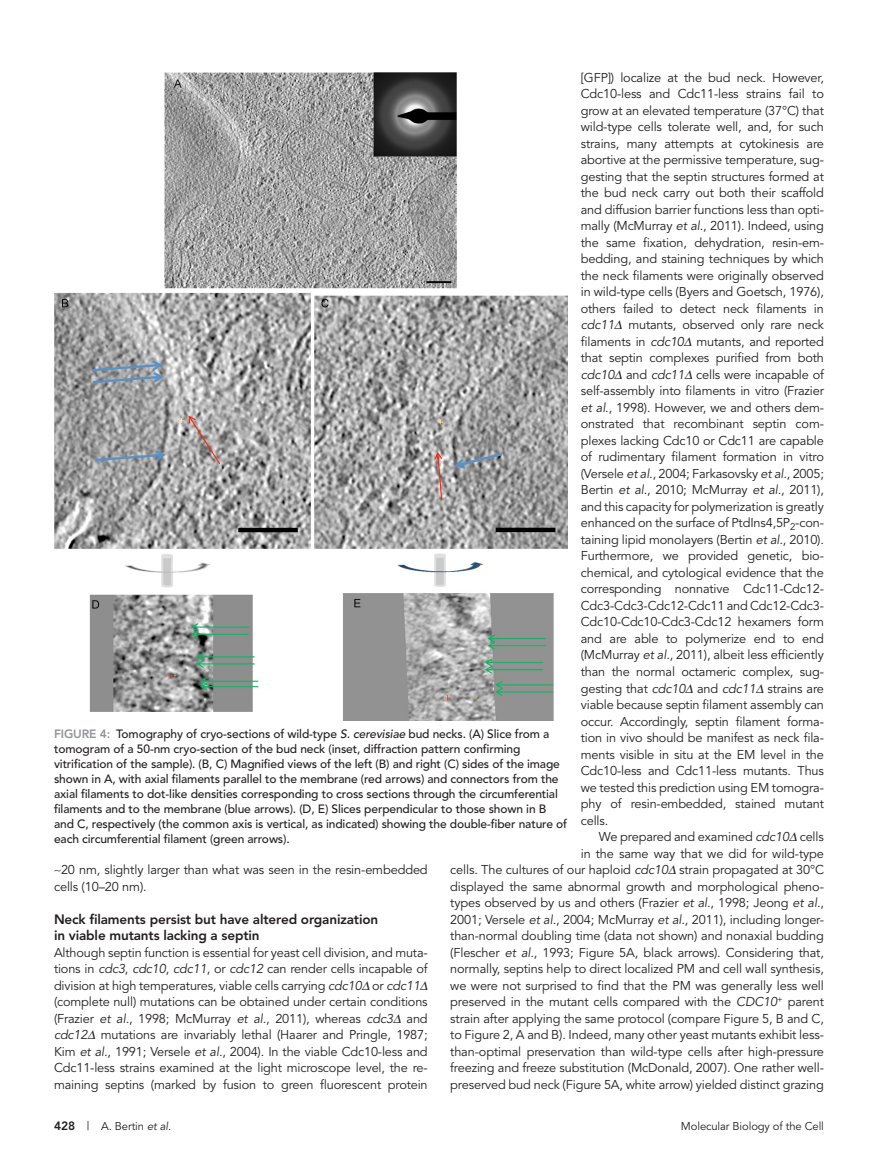
<style>
.page{position:relative;width:878px;height:1175px;background:#fff}
.page>*{position:absolute;margin:0;border:0;box-sizing:border-box;transform-origin:0 0}
.t1{font:800 13.5px/16.5px "Avenir";letter-spacing:-.01em;color:#231f20}
.ParaFL{font:12.75px/16.5px "Avenir";letter-spacing:-.015em;color:#231f20;text-align:justify}
.Para{font:12.75px/16.5px "Avenir";letter-spacing:-.01em;color:#231f20;text-align:right}
.FigCaption{font:500 12px/15px "Avenir";letter-spacing:-.01em;color:#231f20}
.t2{font:11.25px "Avenir";letter-spacing:-.01em;color:#231f20}
.s1{font-style:italic}
.s2{font-weight:800;color:#939598}
.s3{font-weight:800;font-size:12px}
.s4{font-size:12px}
</style>
<div class="page">
<img style="left:54px;top:72px;width:513px;height:648px">
<p class="ParaFL" style="left:580px;top:69px;width:245px">[GFP]) localize at the bud neck. However, Cdc10-less and Cdc11-less strains fail to grow at an elevated temperature (37°C) that wild-type cells tolerate well, and, for such strains, many attempts at cytokinesis are abortive at the permissive temperature, sug&shy;gesting that the septin structures formed at the bud neck carry out both their scaffold and diffusion barrier functions less than opti&shy;mally (McMurray <span class="s1">et al.</span>, 2011). Indeed, using the same fixation, dehydration, resin-em&shy;bedding, and staining techniques by which the neck filaments were originally observed in wild-type cells (Byers and Goetsch, 1976), others failed to detect neck filaments in <span class="s1">cdc11</span> mutants, observed only rare neck filaments in <span class="s1">cdc10</span> mutants, and reported that septin complexes purified from both <span class="s1">cdc10</span> and <span class="s1">cdc11</span> cells were incapable of self-assembly into filaments in vitro (Frazier <span class="s1">et al</span>., 1998). However, we and others dem&shy;onstrated that recombinant septin com&shy;plexes lacking Cdc10 or Cdc11 are capable of rudimentary filament formation in vitro (Versele <span class="s1">et al.</span>, 2004; Farkasovsky <span class="s1">et al.</span>, 2005; Bertin <span class="s1">et al.</span>, 2010; McMurray <span class="s1">et al.</span>, 2011), and this capacity for polymerization is greatly enhanced on the surface of PtdIns4,5P<sub>2</sub>-con&shy;taining lipid monolayers (Bertin <span class="s1">et al.</span>, 2010).<br>Furthermore, we provided genetic, bio&shy;chemical, and cytological evidence that the corresponding nonnative Cdc11-Cdc12- Cdc3-Cdc3-Cdc12-Cdc11 and Cdc12-Cdc3- Cdc10-Cdc10-Cdc3-Cdc12 hexamers form and are able to polymerize end to end (McMurray <span class="s1">et al.</span>, 2011), albeit less efficiently than the normal octameric complex, sug&shy;gesting that <span class="s1">cdc10</span> and <span class="s1">cdc11</span> strains are viable because septin filament assembly can occur. Accordingly, septin filament forma&shy;tion in vivo should be manifest as neck fila&shy;ments visible in situ at the EM level in the Cdc10-less and Cdc11-less mutants. Thus we tested this prediction using EM tomogra&shy;phy of resin-embedded, stained mutant cells.</p>
<p class="Para" style="left:450px;top:828px;width:375px">We prepared and examined <span class="s1">cdc10</span> cells<br>in the same way that we did for wild-type<br>cells. The cultures of our haploid <span class="s1">cdc10</span> strain propagated at 30°C displayed the same abnormal growth and morphological pheno&shy;types observed by us and others (Frazier <span class="s1">et al.</span>, 1998; Jeong <span class="s1">et al.</span>, 2001; Versele <span class="s1">et al.</span>, 2004; McMurray <span class="s1">et al.</span>, 2011), including longer&shy;than-normal doubling time (data not shown) and nonaxial budding (Flescher <span class="s1">et al.</span>, 1993; Figure 5A, black arrows). Considering that, normally, septins help to direct localized PM and cell wall synthesis, we were not surprised to find that the PM was generally less well preserved in the mutant cells compared with the <span class="s1">CDC10</span><sup>+</sup> parent strain after applying the same protocol (compare Figure 5, B and C, to Figure 2, A and B). Indeed, many other yeast mutants exhibit less&shy;than-optimal preservation than wild-type cells after high-pressure freezing and freeze substitution (McDonald, 2007). One rather well&shy;preserved bud neck (Figure 5A, white arrow) yielded distinct grazing</p>
<p class="FigCaption" style="left:54px;top:726px;width:514px"><span class="s2">FIGURE 4:</span> Tomography of cryo-sections of wild-type <span class="s1">S. cerevisiae</span> bud necks. (A) Slice from a tomogram of a 50-nm cryo-section of the bud neck (inset, diffraction pattern confirming vitrification of the sample). (B, C) Magnified views of the left (B) and right (C) sides of the image shown in A, with axial filaments parallel to the membrane (red arrows) and connectors from the axial filaments to dot-like densities corresponding to cross sections through the circumferential filaments and to the membrane (blue arrows). (D, E) Slices perpendicular to those shown in B and C, respectively (the common axis is vertical, as indicated) showing the double-fiber nature of each circumferential filament (green arrows).</p>
<p class="Para" style="left:54px;top:862px;width:375px;text-align:left">∼20 nm, slightly larger than what was seen in the resin-embedded cells (10–20 nm).</p>
<h2 class="t1" style="left:54px;top:910px;width:326px">Neck filaments persist but have altered organization in viable mutants lacking a septin</h2>
<p class="ParaFL" style="left:54px;top:944px;width:375px;text-align:left">Although septin function is essential for yeast cell division, and muta&shy;tions in <span class="s1">cdc3</span>, <span class="s1">cdc10</span>, <span class="s1">cdc11</span>, or <span class="s1">cdc12</span> can render cells incapable of division at high temperatures, viable cells carrying <span class="s1">cdc10</span> or <span class="s1">cdc11 </span>(complete null) mutations can be obtained under certain conditions (Frazier <span class="s1">et al.</span>, 1998; McMurray <span class="s1">et al.</span>, 2011), whereas <span class="s1">cdc3</span> and <span class="s1">cdc12</span> mutations are invariably lethal (Haarer and Pringle, 1987; Kim <span class="s1">et al.</span>, 1991; Versele <span class="s1">et al.</span>, 2004). In the viable Cdc10-less and Cdc11-less strains examined at the light microscope level, the re&shy;maining septins (marked by fusion to green fluorescent protein</p>
<p class="t2" style="left:54px;top:1119px;width:119px"><span class="s3">428</span> <span class="s4">|</span> A. Bertin <span class="s1">et al</span>.</p>
<p class="t2" style="left:681px;top:1119px;width:144px">Molecular Biology of the Cell</p>
</div>
